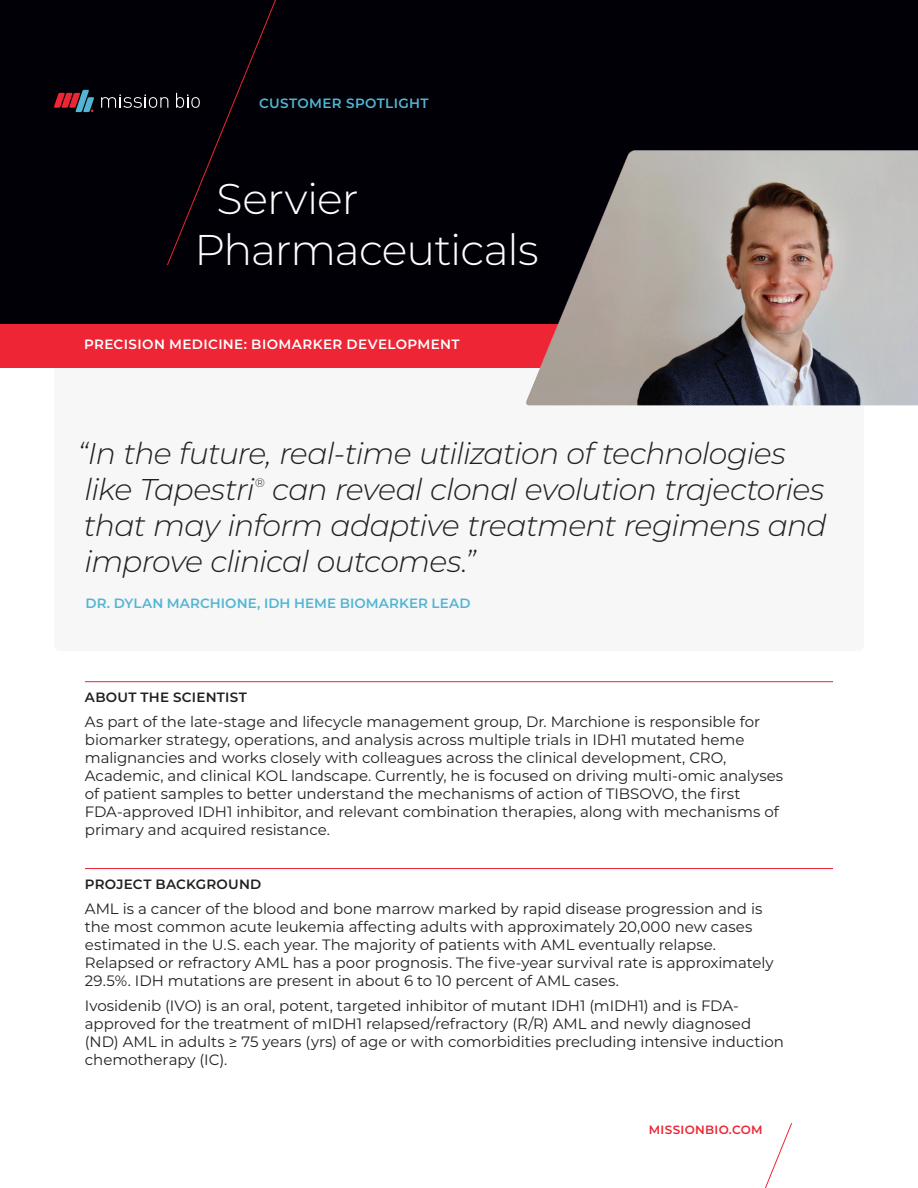
<style>
.page{position:relative;width:918px;height:1188px;background:#fff}
.page>*{position:absolute;margin:0;border:0;box-sizing:border-box;transform-origin:0 0}
.t1{font:300 42.9px/51.4px "Montserrat";letter-spacing:-.025em;color:#fff}
.t2{font:italic 300 30px/36px "Montserrat";letter-spacing:-.025em;color:#231f20}
.t3{font:15px/18px "Montserrat";letter-spacing:-.005em;color:#231f20}
.t4{font:600 13.5px "Montserrat";letter-spacing:.01em;color:#53b5d4}
.t5{font:600 13.5px "Montserrat";letter-spacing:.03em;color:#fff}
.t6{font:600 13.5px "Montserrat";letter-spacing:.02em;color:#231f20}
.t7{font:600 13.5px "Montserrat";letter-spacing:.03em;color:#53b5d4}
.t8{font:italic 300 12.3px "Montserrat";color:#231f20}
.t9{font:600 12px "Montserrat";letter-spacing:.025em;color:#ed2535}
</style>
<div class="page">
<div style="left:54px;top:295px;width:810px;height:356px;background:#f7f7f8;border-radius:7px"></div>
<div style="left:0;top:0;width:918px;height:335px;background:#000006"></div>
<svg style="left:54px;top:90px;width:40px;height:22px"></svg>
<svg style="left:101px;top:0;width:175px;height:266px"></svg>
<svg style="left:765px;top:1123px;width:27px;height:65px"></svg>
<div style="left:0;top:324px;width:557px;height:43px;background:#ed2535"></div>
<img style="left:525px;top:151px;width:393px;height:254px">
<hr style="left:85px;top:681px;width:748px;height:1px;background:#ed2535">
<hr style="left:85px;top:868px;width:748px;height:1px;background:#ed2535">
<p class="t7" style="left:259px;top:93px;width:171px">CUSTOMER SPOTLIGHT</p>
<h1 class="t1" style="left:194px;top:171px;width:346px;text-indent:22px">Servier<br>Pharmaceuticals</h1>
<p class="t5" style="left:84px;top:335px;width:377px">PRECISION MEDICINE: BIOMARKER DEVELOPMENT</p>
<h2 class="t2" style="left:78px;top:434px;width:710px">“In the future, real-time utilization of technologies like Tapestri</h2>
<h2 class="t2" style="left:84px;top:470px;width:744px;text-align:justify;text-indent:188px">can reveal clonal evolution trajectories that may inform adaptive treatment regimens and improve clinical outcomes.”</h2>
<p class="t4" style="left:85px;top:594px;width:387px">DR. DYLAN MARCHIONE, IDH HEME BIOMARKER LEAD</p>
<p class="t8" style="left:255px;top:474px;width:11px">®</p>
<p class="t6" style="left:85px;top:688px;width:163px">ABOUT THE SCIENTIST</p>
<p class="t3" style="left:85px;top:712px;width:700px">As part of the late-stage and lifecycle management group, Dr. Marchione is responsible for biomarker strategy, operations, and analysis across multiple trials in IDH1 mutated heme malignancies and works closely with colleagues across the clinical development, CRO, Academic, and clinical KOL landscape. Currently, he is focused on driving multi-omic analyses of patient samples to better understand the mechanisms of action of TIBSOVO, the first FDA-approved IDH1 inhibitor, and relevant combination therapies, along with mechanisms of primary and acquired resistance.</p>
<p class="t6" style="left:85px;top:875px;width:178px">PROJECT BACKGROUND</p>
<p class="t3" style="left:85px;top:899px;width:690px">AML is a cancer of the blood and bone marrow marked by rapid disease progression and is the most common acute leukemia affecting adults with approximately 20,000 new cases estimated in the U.S. each year. The majority of patients with AML eventually relapse.<br>Relapsed or refractory AML has a poor prognosis. The five-year survival rate is approximately 29.5%. IDH mutations are present in about 6 to 10 percent of AML cases.</p>
<p class="t3" style="left:85px;top:996px;width:700px">Ivosidenib (IVO) is an oral, potent, targeted inhibitor of mutant IDH1 (mIDH1) and is FDA&shy;approved for the treatment of mIDH1 relapsed/refractory (R/R) AML and newly diagnosed (ND) AML in adults ≥ 75 years (yrs) of age or with comorbidities precluding intensive induction chemotherapy (IC).</p>
<p class="t9" style="left:649px;top:1121px;width:115px">MISSIONBIO.COM</p>
</div>
